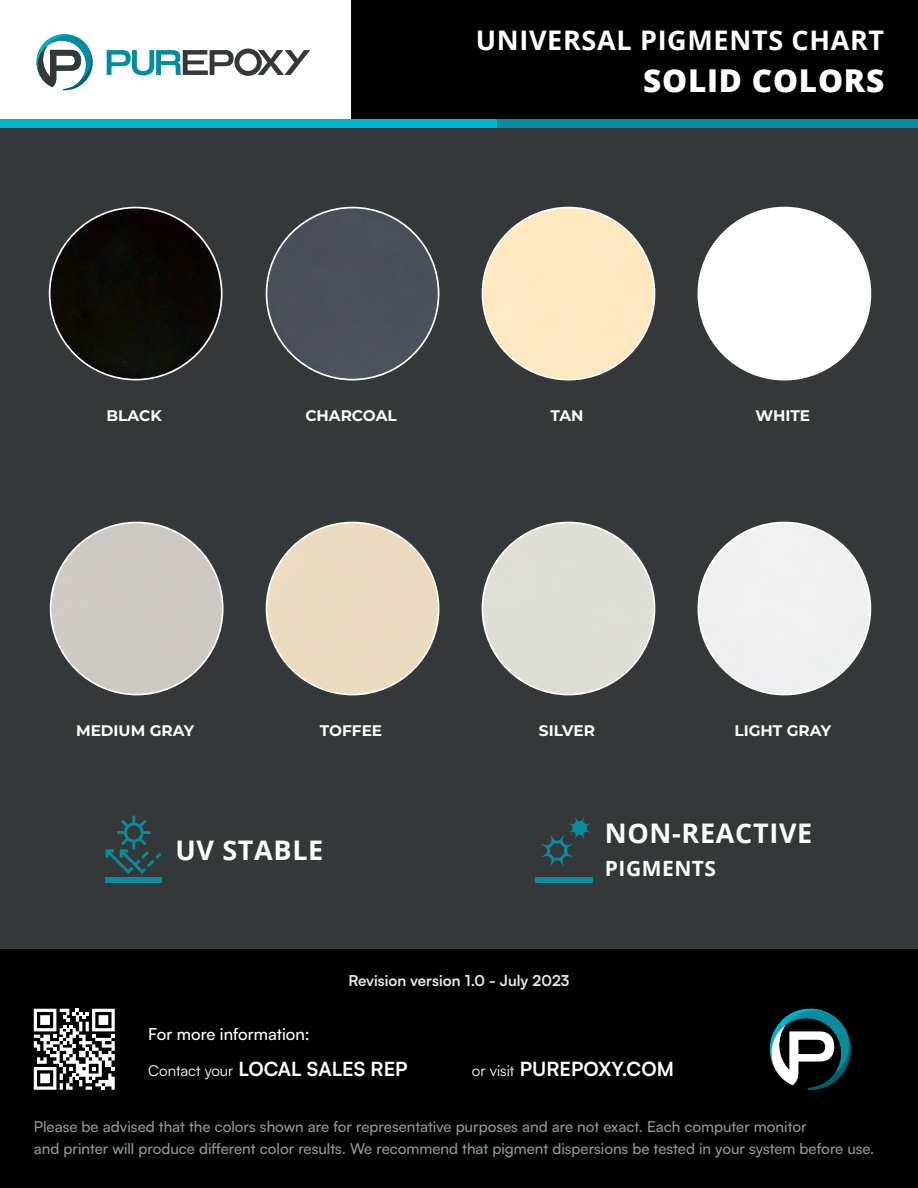
<style>
.page{position:relative;width:918px;height:1188px;background:#fff}
.page>*{position:absolute;margin:0;border:0;box-sizing:border-box;transform-origin:0 0}
.t1{font:800 31.5px "Open Sans";letter-spacing:.025em;color:#fff}
.t2{font:700 27px "Open Sans";letter-spacing:.025em;color:#fff}
.t3{font:700 21px "Open Sans";letter-spacing:.025em;color:#fff}
.t4{font:700 19.5px "Satoshi";color:#fff}
.t5{font:500 16.5px "Satoshi";color:#fff}
.t6{font:700 15.3px "Montserrat";color:#fff}
.t7{font:500 15px/22.5px "Satoshi";color:#939598}
.t8{font:700 15px "Satoshi";color:#e6e7e8}
.s1{font-weight:400;font-size:15px}
</style>
<div class="page">
<div style="left:351px;top:0;width:567px;height:120px;background:#000101"></div>
<svg style="left:36px;top:34px;width:57px;height:56px"></svg>
<svg style="left:107px;top:49px;width:203px;height:27px"></svg>
<div style="left:0;top:120px;width:918px;height:1068px;background:#353838"></div>
<div style="left:0;top:120px;width:497px;height:8px;background:#00b4cc"></div>
<div style="left:497px;top:120px;width:421px;height:8px;background:#0a8c9e"></div>
<div style="left:0;top:950px;width:918px;height:238px;background:#000101"></div>
<img style="left:50px;top:208px;width:172px;height:172px;border-radius:86px">
<div style="left:267px;top:523px;width:172px;height:172px;background:#eadbc1;border-radius:86px"></div>
<div style="left:51px;top:523px;width:172px;height:172px;background:#cecac5;border-radius:86px"></div>
<div style="left:698px;top:208px;width:172px;height:172px;background:#fff;border-radius:86px"></div>
<div style="left:482px;top:208px;width:173px;height:172px;background:#ffe8c0;border-radius:86px"></div>
<div style="left:698px;top:523px;width:172px;height:172px;background:#eff0f0;border-radius:86px"></div>
<div style="left:267px;top:208px;width:172px;height:172px;background:#4b5059;border-radius:86px"></div>
<div style="left:482px;top:523px;width:173px;height:172px;background:#deded6;border-radius:86px"></div>
<div style="left:106px;top:878px;width:56px;height:5px;background:#0a8c9e"></div>
<svg style="left:106px;top:816px;width:56px;height:58px"></svg>
<div style="left:535px;top:877px;width:58px;height:6px;background:#0a8c9e"></div>
<svg style="left:541px;top:817px;width:50px;height:50px"></svg>
<svg style="left:34px;top:1009px;width:81px;height:81px"></svg>
<svg style="left:769px;top:1008px;width:82px;height:82px"></svg>
<h2 class="t2" style="left:476px;top:21px;width:410px">UNIVERSAL PIGMENTS CHART</h2>
<h1 class="t1" style="left:643px;top:57px;width:243px">SOLID COLORS</h1>
<p class="t6" style="left:107px;top:405px;width:57px">BLACK</p>
<p class="t6" style="left:305px;top:405px;width:93px">CHARCOAL</p>
<p class="t6" style="left:550px;top:405px;width:35px">TAN</p>
<p class="t6" style="left:755px;top:405px;width:56px">WHITE</p>
<p class="t6" style="left:76px;top:720px;width:120px">MEDIUM GRAY</p>
<p class="t6" style="left:320px;top:720px;width:64px">TOFFEE</p>
<p class="t6" style="left:539px;top:720px;width:58px">SILVER</p>
<p class="t6" style="left:734px;top:720px;width:98px">LIGHT GRAY</p>
<h2 class="t2" style="left:175px;top:831px;width:150px">UV STABLE</h2>
<h2 class="t2" style="left:605px;top:814px;width:209px">NON-REACTIVE</h2>
<h3 class="t3" style="left:605px;top:854px;width:113px">PIGMENTS</h3>
<p class="t8" style="left:348px;top:969px;width:223px">Revision version 1.0 - July 2023</p>
<p class="t5" style="left:148px;top:1022px;width:163px">For more information:</p>
<h3 class="t4" style="left:148px;top:1054px;width:261px"><span class="s1">Contact your</span> LOCAL SALES REP</h3>
<h3 class="t4" style="left:472px;top:1054px;width:204px"><span class="s1">or visit</span> PUREPOXY.COM</h3>
<p class="t7" style="left:34px;top:1114px;width:842px">Please be advised that the colors shown are for representative purposes and are not exact. Each computer monitor<br>and printer will produce different color results. We recommend that pigment dispersions be tested in your system before use.</p>
</div>
